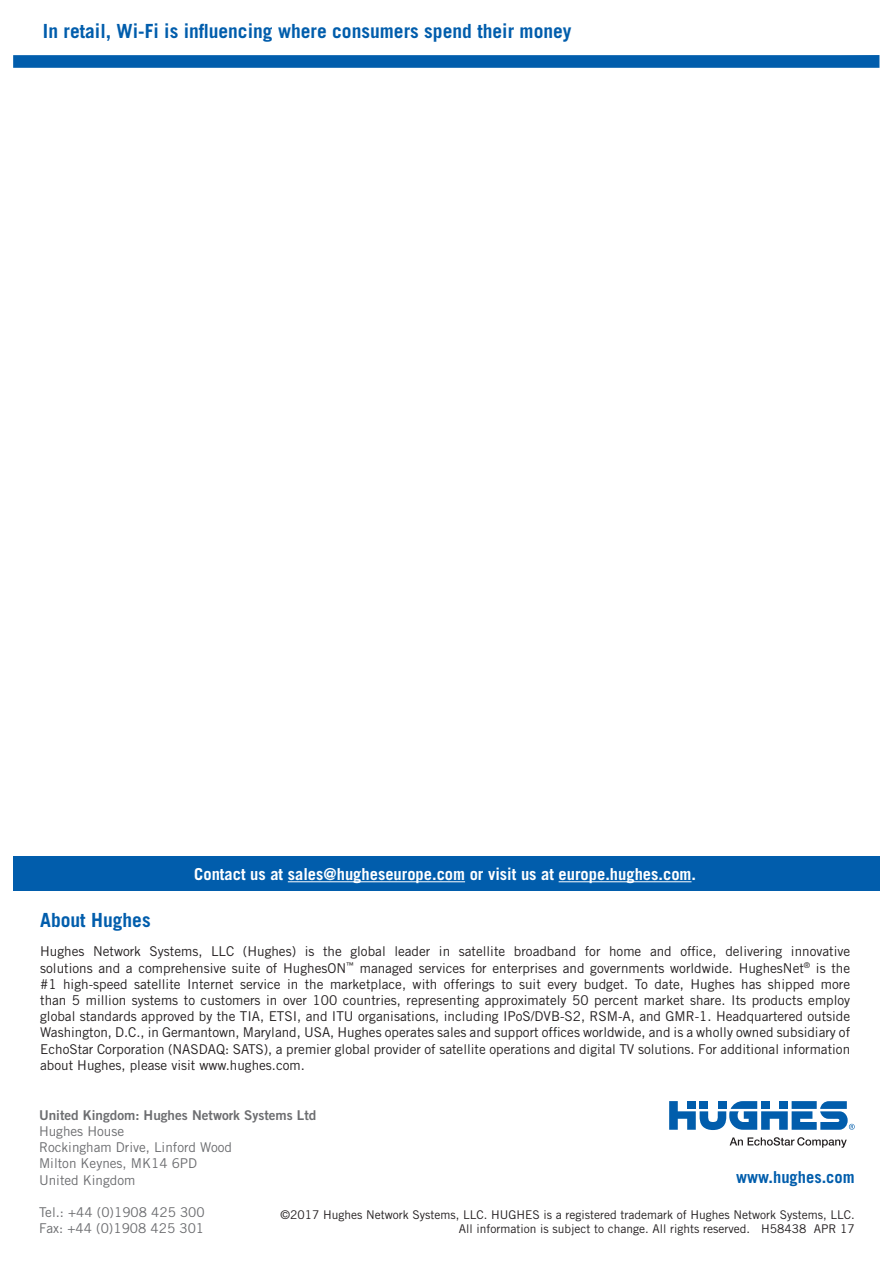
<style>
.page{position:relative;width:893px;height:1263px;background:#fff}
.page>*{position:absolute;margin:0;border:0;box-sizing:border-box;transform-origin:0 0}
.t1{font:700 19.5px "Trade Gothic";color:#015dac}
.t2{font:700 16.5px "Trade Gothic";color:#fff}
.t3{font:700 16.5px "Trade Gothic";color:#015dac}
.t4{font:13.5px/16.2px "Trade Gothic";color:#231f20;text-align:justify}
.t5{font:13.5px/16.2px "Trade Gothic";color:#6c6d70}
.t6{font:13.5px "Trade Gothic Bold Two";color:#6c6d70}
.t7{font:12px/14.4px "Trade Gothic";color:#231f20;text-align:right}
</style>
<div class="page">
<svg style="left:13px;top:55px;width:866px;height:13px;background:#0761ae"></svg>
<div style="left:13px;top:856px;width:866px;height:35px;background:#015dac"></div>
<hr style="left:288px;top:881px;width:177px;height:1px;background:#fff">
<hr style="left:559px;top:881px;width:132px;height:1px;background:#fff">
<svg style="left:669px;top:1101px;width:186px;height:29px"></svg>
<svg style="left:730px;top:1137px;width:117px;height:11px"></svg>
<h1 class="t1" style="left:43px;top:19px;width:530px">In retail, Wi-Fi is influencing where consumers spend their money</h1>
<p class="t2" style="left:194px;top:864px;width:503px">Contact us at sales@hugheseurope.com or visit us at europe.hughes.com.</p>
<h1 class="t1" style="left:40px;top:908px;width:112px">About Hughes</h1>
<p class="t4" style="left:40px;top:943px;width:812px">Hughes Network Systems, LLC (Hughes) is the global leader in satellite broadband for home and office, delivering innovative solutions and a comprehensive suite of HughesON<sup>™</sup> managed services for enterprises and governments worldwide. HughesNet<sup>®</sup> is the #1 high-speed satellite Internet service in the marketplace, with offerings to suit every budget. To date, Hughes has shipped more than 5 million systems to customers in over 100 countries, representing approximately 50 percent market share. Its products employ global standards approved by the TIA, ETSI, and ITU organisations, including IPoS/DVB-S2, RSM-A, and GMR-1. Headquartered outside Washington, D.C., in Germantown, Maryland, USA, Hughes operates sales and support offices worldwide, and is a wholly owned subsidiary of EchoStar Corporation (NASDAQ: SATS), a premier global provider of satellite operations and digital TV solutions. For additional information about Hughes, please visit www.hughes.com.</p>
<p class="t6" style="left:39px;top:1107px;width:279px">United Kingdom: Hughes Network Systems Ltd</p>
<p class="t5" style="left:39px;top:1123px;width:194px">Hughes House<br>Rockingham Drive, Linford Wood<br>Milton Keynes, MK14 6PD<br>United Kingdom</p>
<p class="t5" style="left:39px;top:1204px;width:167px">Tel.: +44 (0)1908 425 300<br>Fax: +44 (0)1908 425 301</p>
<p class="t3" style="left:736px;top:1167px;width:120px">www.hughes.com</p>
<p class="t7" style="left:281px;top:1207px;width:576px">©2017 Hughes Network Systems, LLC. HUGHES is a registered trademark of Hughes Network Systems, LLC.<br>All information is subject to change. All rights reserved. H58438 APR 17</p>
</div>
